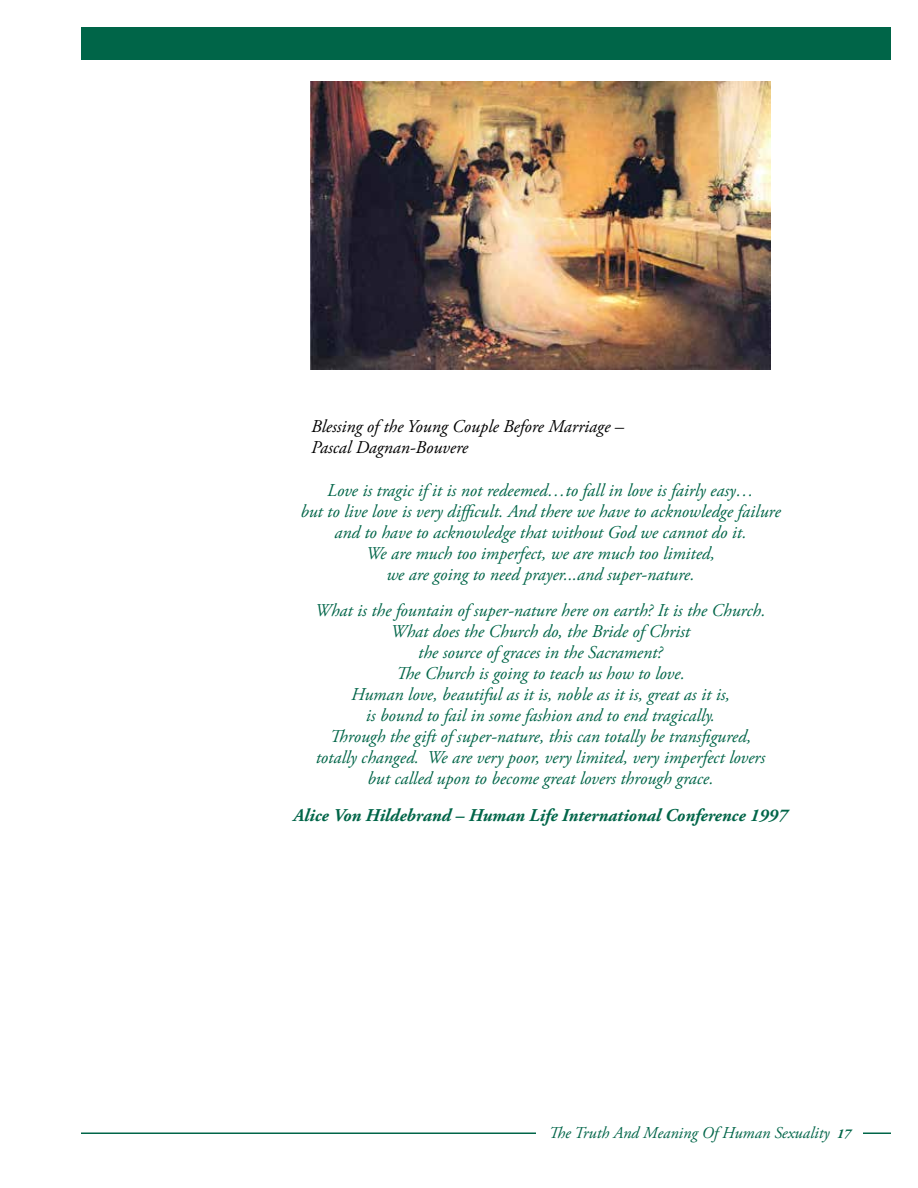
<style>
.page{position:relative;width:918px;height:1188px;background:#fff}
.page>*{position:absolute;margin:0;border:0;box-sizing:border-box;transform-origin:0 0}
.t1{font:italic 18px/21px "Adobe Garamond Pro";color:#006548;text-align:center}
.t2{font:italic 18px/21.6px "Adobe Garamond Pro";color:#000}
.t3{font:italic 700 18px "Adobe Garamond Pro";color:#006548}
.t4{font:italic 16.5px "Adobe Garamond Pro";color:#006548}
.s1{font-weight:700;font-size:13.5px}
</style>
<div class="page">
<hr style="left:81px;top:1132px;width:810px;height:2px;background:#006548">
<div style="left:81px;top:27px;width:810px;height:33px;background:#006548"></div>
<div style="left:537px;top:1126px;width:326px;height:25px;background:#fff"></div>
<img style="left:311px;top:81px;width:459px;height:289px">
<p class="t2" style="left:311px;top:416px;width:314px">Blessing of the Young Couple Before Marriage –<br>Pascal Dagnan-Bouvere</p>
<p class="t1" style="left:300px;top:480px;width:482px">Love is tragic if it is not redeemed…to fall in love is fairly easy…<br>but to live love is very difficult. And there we have to acknowledge failure and to have to acknowledge that without God we cannot do it.<br>We are much too imperfect, we are much too limited,<br>we are going to need prayer...and super-nature.</p>
<p class="t1" style="left:315px;top:600px;width:452px">What is the fountain of super-nature here on earth? It is the Church.<br>What does the Church do, the Bride of Christ<br>the source of graces in the Sacrament?<br>The Church is going to teach us how to love.<br>Human love, beautiful as it is, noble as it is, great as it is,<br>is bound to fail in some fashion and to end tragically.<br>Through the gift of super-nature, this can totally be transfigured, totally changed. We are very poor, very limited, very imperfect lovers but called upon to become great lovers through grace.</p>
<p class="t3" style="left:294px;top:805px;width:495px">Alice Von Hildebrand – Human Life International Conference 1997</p>
<p class="t4" style="left:549px;top:1123px;width:304px">The Truth And Meaning Of Human Sexuality <span class="s1">17</span></p>
</div>
